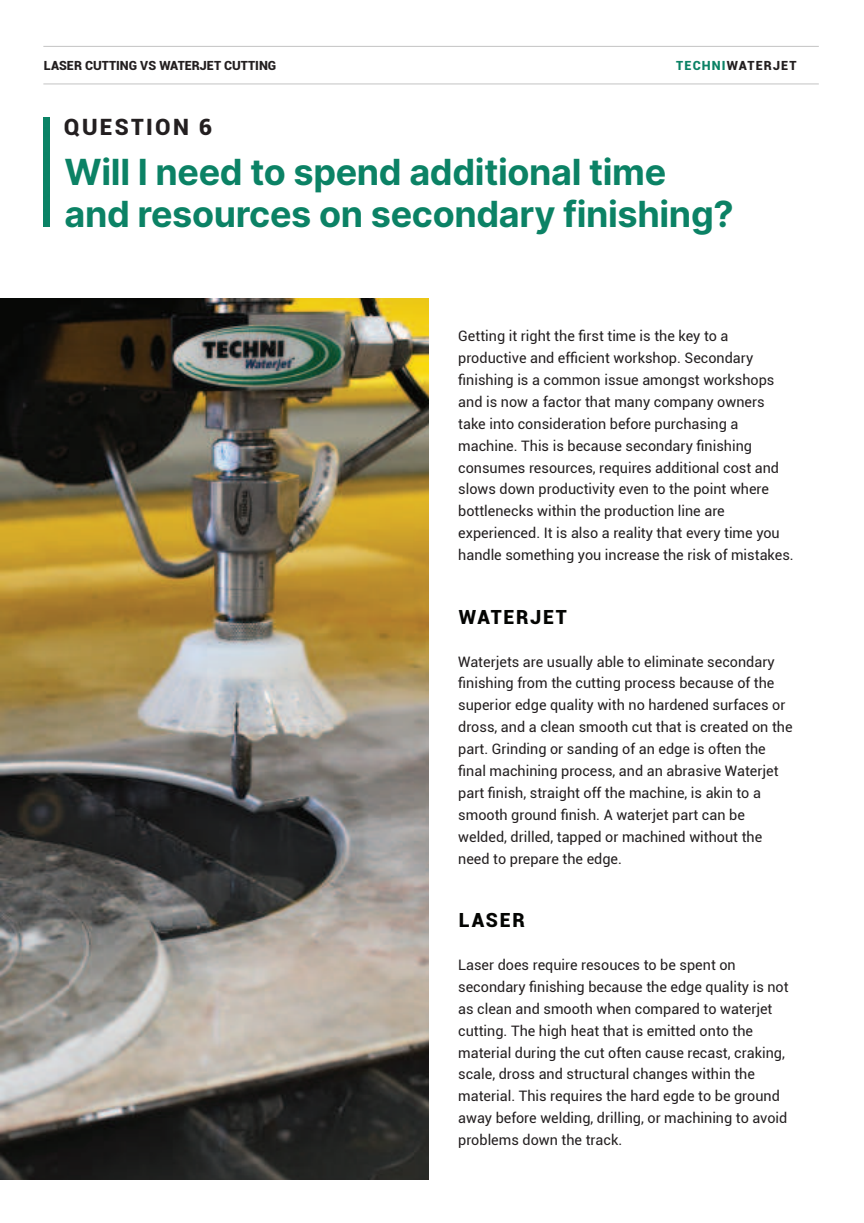
<style>
.page{position:relative;width:864px;height:1223px;background:#fff}
.page>*{position:absolute;margin:0;border:0;box-sizing:border-box;transform-origin:0 0}
.t1{font:900 22.5px "Roboto";letter-spacing:.105em;color:#231f20}
.t2{font:900 19.5px "Roboto";letter-spacing:.09em;color:#040503}
.t3{font:14.4px/21.9px "Roboto";color:#231f20}
.t4{font:700 12.9px "Inter";letter-spacing:-.03em;color:#0b8265}
.t5{font:900 12.6px "Roboto";color:#231f20}
.t6{font:900 12.6px "Roboto";letter-spacing:.09em;color:#231f20}
.s1{color:#0b8265}
</style>
<div class="page">
<img style="left:0;top:299px;width:428px;height:880px">
<img style="left:43px;top:117px;width:7px;height:110px">
<hr style="left:43px;top:46px;width:776px;height:1px;background:#c3c3c3">
<hr style="left:43px;top:83px;width:776px;height:1px;background:#c3c3c3">
<p class="t5" style="left:44px;top:58px;width:234px">LASER CUTTING VS WATERJET CUTTING</p>
<p class="t6" style="left:676px;top:58px;width:122px"><span class="s1">TECHNI</span>WATERJET</p>
<h1 class="t1" style="left:64px;top:114px;width:150px">QUESTION 6</h1>
<p class="t4" style="left:65px;top:173px;width:603px">Will I need to spend additional time</p>
<p class="t4" style="left:65px;top:215px;width:671px">and resources on secondary finishing?</p>
<p class="t3" style="left:458px;top:324px;width:337px">Getting it right the first time is the key to a productive and efficient workshop. Secondary finishing is a common issue amongst workshops and is now a factor that many company owners take into consideration before purchasing a machine. This is because secondary finishing consumes resources, requires additional cost and slows down productivity even to the point where bottlenecks within the production line are experienced. It is also a reality that every time you handle something you increase the risk of mistakes.</p>
<h2 class="t2" style="left:459px;top:605px;width:109px">WATERJET</h2>
<p class="t3" style="left:458px;top:651px;width:336px">Waterjets are usually able to eliminate secondary finishing from the cutting process because of the superior edge quality with no hardened surfaces or dross, and a clean smooth cut that is created on the part. Grinding or sanding of an edge is often the final machining process, and an abrasive Waterjet part finish, straight off the machine, is akin to a smooth ground finish. A waterjet part can be welded, drilled, tapped or machined without the need to prepare the edge.</p>
<h2 class="t2" style="left:459px;top:909px;width:67px">LASER</h2>
<p class="t3" style="left:458px;top:954px;width:332px">Laser does require resouces to be spent on secondary finishing because the edge quality is not as clean and smooth when compared to waterjet cutting. The high heat that is emitted onto the material during the cut often cause recast, craking, scale, dross and structural changes within the material. This requires the hard egde to be ground away before welding, drilling, or machining to avoid problems down the track.</p>
</div>
